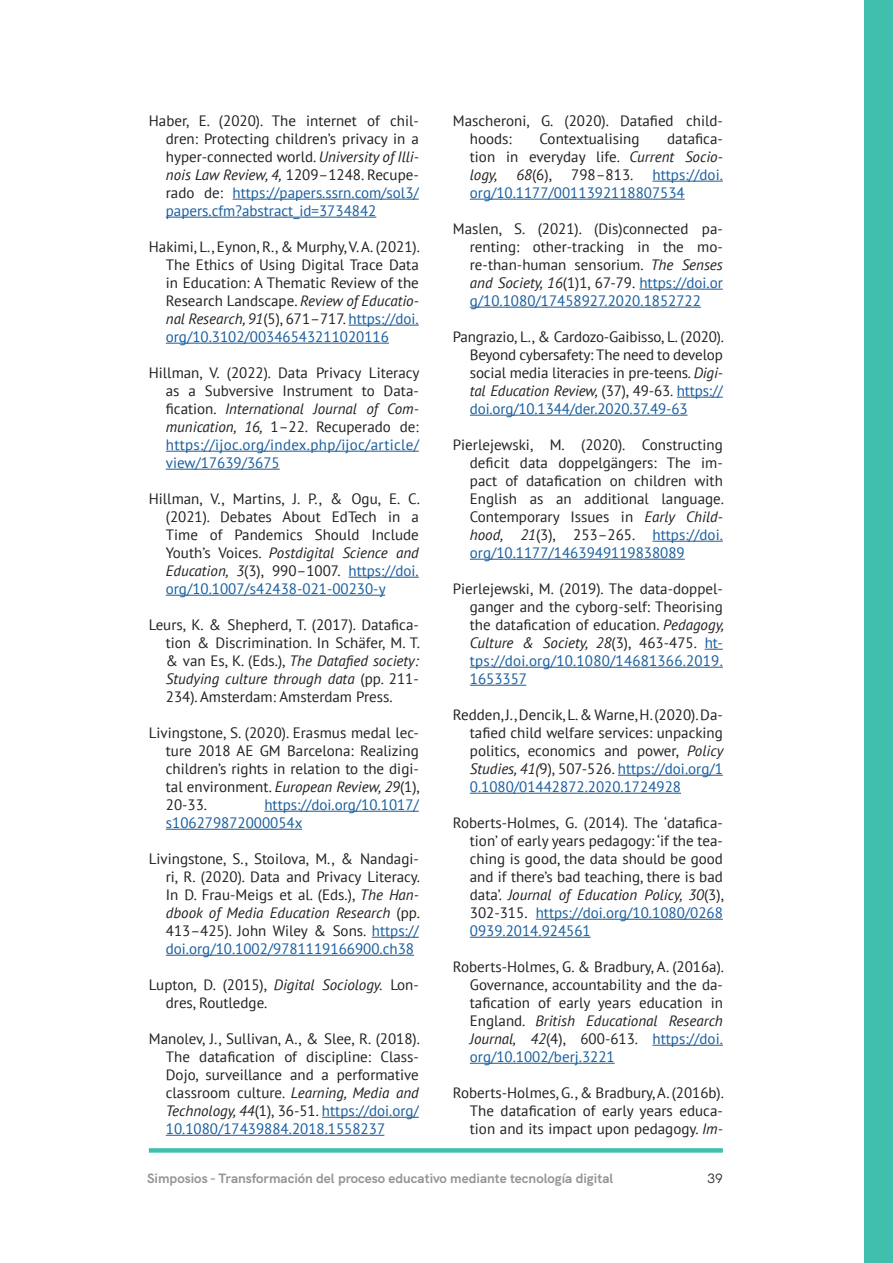
<style>
.page{position:relative;width:893px;height:1263px;background:#fff}
.page>*{position:absolute;margin:0;border:0;box-sizing:border-box;transform-origin:0 0}
.bibliografía1{font:15px/18px "PT Sans";color:#231f20;text-align:justify}
.bibliografía1-2{font:15px/18px "PT Sans";color:#175d9e}
.t1{font:700 13.5px "HK Grotesk";color:#939598}
.t2{font:13.5px "HK Grotesk";color:#231f20}
.s1{font-style:italic}
.s2{color:#175d9e}
</style>
<div class="page">
<div style="left:149px;top:1148px;width:574px;height:5px;background:#40bfad"></div>
<div style="left:864px;top:0;width:29px;height:1263px;background:#40bfac"></div>
<hr style="left:233px;top:199px;width:186px;height:1px;background:#175d9e">
<hr style="left:166px;top:217px;width:210px;height:1px;background:#175d9e">
<hr style="left:348px;top:325px;width:71px;height:1px;background:#175d9e">
<hr style="left:166px;top:343px;width:223px;height:1px;background:#175d9e">
<hr style="left:166px;top:451px;width:253px;height:1px;background:#175d9e">
<hr style="left:166px;top:469px;width:114px;height:1px;background:#175d9e">
<hr style="left:348px;top:577px;width:71px;height:1px;background:#175d9e">
<hr style="left:166px;top:595px;width:219px;height:1px;background:#175d9e">
<hr style="left:264px;top:811px;width:155px;height:1px;background:#175d9e">
<hr style="left:166px;top:829px;width:136px;height:1px;background:#175d9e">
<hr style="left:372px;top:937px;width:47px;height:1px;background:#175d9e">
<hr style="left:166px;top:955px;width:248px;height:1px;background:#175d9e">
<hr style="left:322px;top:1117px;width:97px;height:1px;background:#175d9e">
<hr style="left:166px;top:1135px;width:218px;height:1px;background:#175d9e">
<hr style="left:652px;top:181px;width:71px;height:1px;background:#175d9e">
<hr style="left:470px;top:199px;width:215px;height:1px;background:#175d9e">
<hr style="left:639px;top:289px;width:84px;height:1px;background:#175d9e">
<hr style="left:470px;top:307px;width:231px;height:1px;background:#175d9e">
<hr style="left:677px;top:397px;width:46px;height:1px;background:#175d9e">
<hr style="left:470px;top:415px;width:217px;height:1px;background:#175d9e">
<hr style="left:652px;top:541px;width:71px;height:1px;background:#175d9e">
<hr style="left:470px;top:559px;width:215px;height:1px;background:#175d9e">
<svg style="left:705px;top:649px;width:18px;height:1px"></svg>
<hr style="left:470px;top:667px;width:253px;height:1px;background:#175d9e">
<hr style="left:470px;top:685px;width:56px;height:1px;background:#175d9e">
<hr style="left:618px;top:775px;width:105px;height:1px;background:#175d9e">
<hr style="left:470px;top:793px;width:211px;height:1px;background:#175d9e">
<hr style="left:536px;top:919px;width:187px;height:1px;background:#175d9e">
<hr style="left:470px;top:937px;width:121px;height:1px;background:#175d9e">
<hr style="left:652px;top:1045px;width:71px;height:1px;background:#175d9e">
<hr style="left:470px;top:1063px;width:145px;height:1px;background:#175d9e">
<p class="bibliografía1" style="left:166px;top:111px;width:254px;text-indent:-17px">Haber, E. (2020). The internet of chil&shy;dren: Protecting children’s privacy in a hyper-connected world. <span class="s1">University of Illi&shy;nois Law Review, 4,</span> 1209–1248. Recupe&shy;rado de: <span class="s2">https://papers.ssrn.com/sol3/ papers.cfm?abstract_id=3734842</span></p>
<p class="bibliografía1" style="left:166px;top:237px;width:256px;text-indent:-17px">Hakimi, L., Eynon, R., &amp; Murphy, V. A. (2021).<br>The Ethics of Using Digital Trace Data in Education: A Thematic Review of the Research Landscape. <span class="s1">Review of Educatio&shy;nal Research, 91</span>(5), 671–717. <span class="s2">https://doi. org/10.3102/00346543211020116</span></p>
<p class="bibliografía1" style="left:166px;top:363px;width:255px;text-indent:-17px">Hillman, V. (2022). Data Privacy Literacy as a Subversive Instrument to Data&shy;fication. <span class="s1">International Journal of Com&shy;munication, 16,</span> 1–22. Recuperado de: <span class="s2">https://ijoc.org/index.php/ijoc/article/ view/17639/3675</span></p>
<p class="bibliografía1" style="left:166px;top:489px;width:256px;text-indent:-17px">Hillman, V., Martins, J. P., &amp; Ogu, E. C. (2021). Debates About EdTech in a Time of Pandemics Should Include Youth’s Voices. <span class="s1">Postdigital Science and Education, 3</span>(3), 990–1007. <span class="s2">https://doi. org/10.1007/s42438-021-00230-y</span></p>
<p class="bibliografía1" style="left:166px;top:615px;width:256px;text-indent:-17px">Leurs, K. &amp; Shepherd, T. (2017). Datafica&shy;tion &amp; Discrimination. In Schäfer, M. T. &amp; van Es, K. (Eds.), <span class="s1">The Datafied society:<br>Studying culture through data</span> (pp. 211- 234). Amsterdam: Amsterdam Press.</p>
<p class="bibliografía1" style="left:166px;top:723px;width:256px;text-indent:-17px">Livingstone, S. (2020). Erasmus medal lec&shy;ture 2018 AE GM Barcelona: Realizing children’s rights in relation to the digi&shy;tal environment. <span class="s1">European Review, 29</span>(1), 20-33.</p>
<p class="bibliografía1-2" style="left:166px;top:795px;width:254px;text-indent:99px">https://doi.org/10.1017/ s106279872000054x</p>
<p class="bibliografía1" style="left:166px;top:849px;width:256px;text-indent:-17px">Livingstone, S., Stoilova, M., &amp; Nandagi&shy;ri, R. (2020). Data and Privacy Literacy.<br>In D. Frau-Meigs et al. (Eds.), <span class="s1">The Han&shy;dbook of Media Education Research</span> (pp.<br>413–425). John Wiley &amp; Sons. <span class="s2">https:// doi.org/10.1002/9781119166900.ch38</span></p>
<p class="bibliografía1" style="left:166px;top:975px;width:254px;text-indent:-17px">Lupton, D. (2015), <span class="s1">Digital Sociology.</span> Lon&shy;dres, Routledge.</p>
<p class="bibliografía1" style="left:166px;top:1029px;width:256px;text-indent:-17px">Manolev, J., Sullivan, A., &amp; Slee, R. (2018).<br>The datafication of discipline: Class-Dojo, surveillance and a performative classroom culture. <span class="s1">Learning, Media and Technology, 44</span>(1), 36-51. <span class="s2">https://doi.org/ 10.1080/17439884.2018.1558237</span></p>
<p class="bibliografía1" style="left:470px;top:111px;width:254px;text-indent:-17px">Mascheroni, G. (2020). Datafied child&shy;hoods:</p>
<p class="bibliografía1" style="left:540px;top:129px;width:101px">Contextualising</p>
<p class="bibliografía1" style="left:470px;top:129px;width:254px;text-indent:197px">datafica&shy;tion in everyday life. <span class="s1">Current Socio&shy;logy,</span></p>
<p class="bibliografía1-2" style="left:470px;top:165px;width:254px;text-indent:183px">https://doi. org/10.1177/0011392118807534</p>
<p class="bibliografía1" style="left:470px;top:219px;width:254px;text-indent:-17px">Maslen, S. (2021). (Dis)connected pa&shy;renting: other-tracking in the mo&shy;re-than-human sensorium. <span class="s1">The Senses and Society, 16</span>(1)1, 67-79. <span class="s2">https://doi.or g/10.1080/17458927.2020.1852722</span></p>
<p class="bibliografía1" style="left:470px;top:327px;width:256px;text-indent:-17px">Pangrazio, L., &amp; Cardozo-Gaibisso, L. (2020).<br>Beyond cybersafety: The need to develop social media literacies in pre-teens. <span class="s1">Digi&shy;tal Education Review,</span> (37), 49-63. <span class="s2">https:// doi.org/10.1344/der.2020.37.49-63</span></p>
<p class="bibliografía1" style="left:470px;top:435px;width:256px;text-indent:-17px">Pierlejewski, M. (2020). Constructing deficit data doppelgängers: The im&shy;pact of datafication on children with English as an additional language.<br>Contemporary Issues in <span class="s1">Early Child&shy;hood, 21</span>(3), 253–265. <span class="s2">https://doi. org/10.1177/1463949119838089</span></p>
<p class="bibliografía1" style="left:470px;top:579px;width:256px;text-indent:-17px">Pierlejewski, M. (2019). The data-doppel&shy;ganger and the cyborg-self: Theorising the datafication of education. <span class="s1">Pedagogy, Culture &amp; Society, 28</span>(3), 463-475. <span class="s2">ht&shy;tps://doi.org/10.1080/14681366.2019.<br>1653357</span></p>
<p class="bibliografía1" style="left:470px;top:705px;width:255px;text-indent:-17px">Redden, J., Dencik, L. &amp; Warne, H. (2020). Da&shy;tafied child welfare services: unpacking politics, economics and power, <span class="s1">Policy Studies, 41(</span>9), 507-526. <span class="s2">https://doi.org/1<br>0.1080/01442872.2020.1724928</span></p>
<p class="bibliografía1" style="left:470px;top:813px;width:256px;text-indent:-17px">Roberts-Holmes, G. (2014). The ‘datafica&shy;tion’ of early years pedagogy: ‘if the tea&shy;ching is good, the data should be good and if there’s bad teaching, there is bad data’. <span class="s1">Journal of Education Policy, 30</span>(3), 302-315. <span class="s2">https://doi.org/10.1080/0268<br>0939.2014.924561</span></p>
<p class="bibliografía1" style="left:470px;top:957px;width:256px;text-indent:-17px">Roberts-Holmes, G. &amp; Bradbury, A. (2016a).<br>Governance, accountability and the da&shy;tafication of early years education in England. <span class="s1">British Educational Research Journal, 42</span>(4), 600-613. <span class="s2">https://doi. org/10.1002/berj.3221</span></p>
<p class="bibliografía1" style="left:470px;top:1083px;width:256px;text-indent:-17px">Roberts-Holmes, G., &amp; Bradbury, A. (2016b).<br>The datafication of early years educa&shy;tion and its impact upon pedagogy. <span class="s1">Im-</span></p>
<p class="bibliografía1" style="left:516px;top:165px;width:37px"><span class="s1">68</span>(6),</p>
<p class="bibliografía1" style="left:571px;top:165px;width:64px">798–813.</p>
<p class="t1" style="left:147px;top:1168px;width:468px">Simposios - Transformación del proceso educativo mediante tecnología digital</p>
<p class="t2" style="left:708px;top:1167px;width:17px">39</p>
</div>
